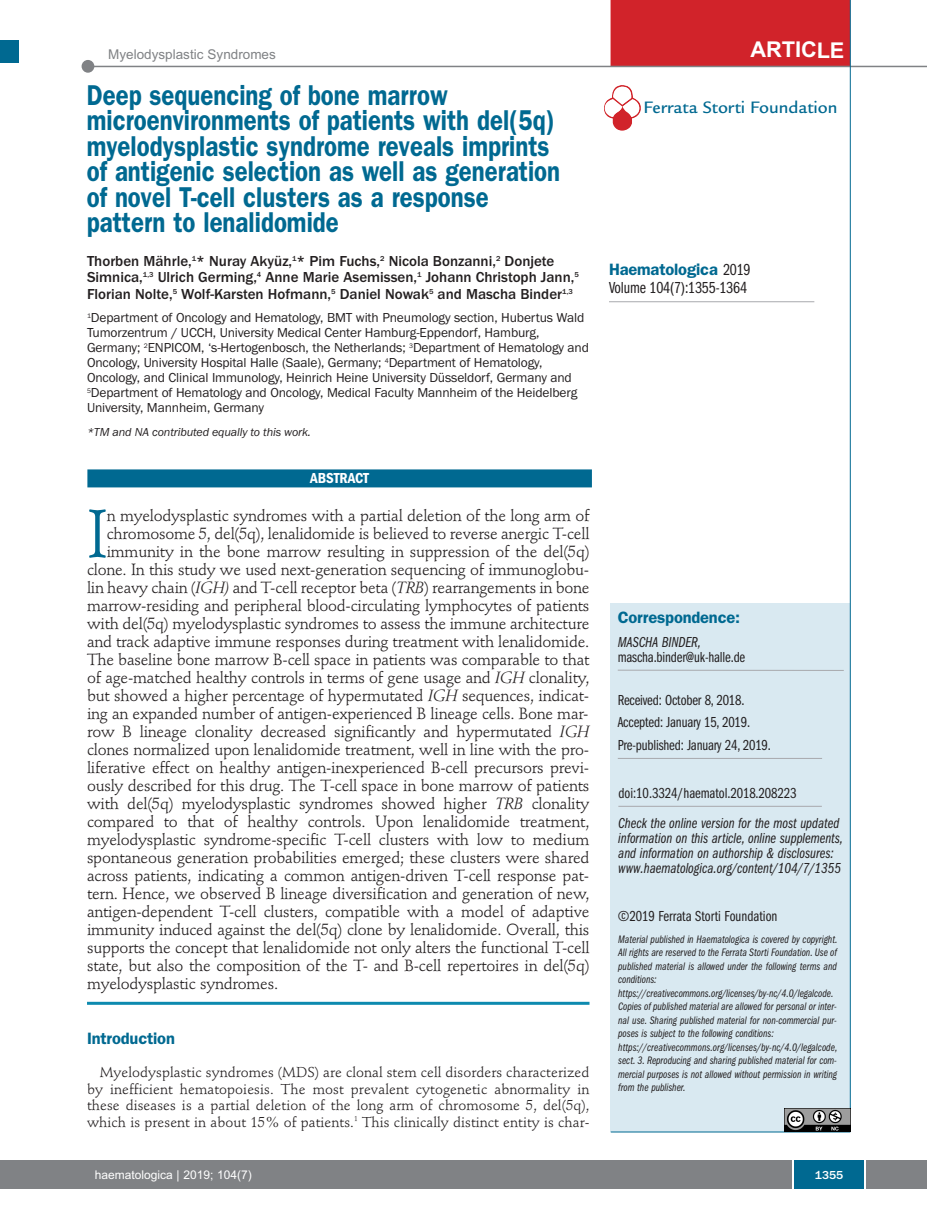
<style>
.page{position:relative;width:927px;height:1225px;background:#fff}
.page>*{position:absolute;margin:0;border:0;box-sizing:border-box;transform-origin:0 0}
.t1{font:66.45px "Stempel Schneidler";color:#006991}
.t2{font:600 28.8px/25.5px "Franklin Gothic";color:#006991;scale:.83 1}
.t3{font:700 21.75px "Arial";letter-spacing:-.01em;color:#fff}
.t4{font:500 18px "Legacy Sans";color:#006991}
.t5{font:600 16.5px "Franklin Gothic";letter-spacing:-.01em;color:#006991}
.t6{font:16.5px "Franklin Gothic Book Cmpr";letter-spacing:-.01em;color:#231f20}
.t7{font:16.05px "Stempel Schneidler";letter-spacing:-.015em;color:#231f20}
.t8{font:500 15px/16.5px "Franklin Gothic";color:#231f20}
.t9{font:15px/15px "Franklin Gothic Book Cmpr Ital";color:#231f20}
.t10{font:15px/22.5px "Franklin Gothic Book Cmpr";letter-spacing:-.01em;color:#231f20}
.t11{font:600 condensed 15px "Franklin Gothic";letter-spacing:-.005em;color:#fff}
.t12{font:14.25px/16.5px "Stempel Schneidler";letter-spacing:.005em;color:#231f20;text-align:justify}
.t13{font:13.5px/15px "Franklin Gothic";letter-spacing:-.01em;color:#231f20}
.t14{font:13.5px "Arial";color:#808285}
.t15{font:italic 12px "Franklin Gothic";letter-spacing:-.01em;color:#231f20}
.t16{font:12px "Arial";color:#fff}
.t17{font:500 12px "Franklin Gothic";color:#fff}
.t18{font:11.25px/13.5px "Franklin Gothic Book Cmpr Ital";color:#231f20}
.s1{font-style:italic}
.s2{font-family:"Franklin Gothic Book Cmpr";font-weight:400;color:#231f20}
</style>
<div class="page">
<div style="left:18px;top:1160px;width:909px;height:28px;background:#808285"></div>
<div style="left:794px;top:1160px;width:70px;height:28px;background:#006991"></div>
<hr style="left:792px;top:1160px;width:2px;height:28px;background:#fff">
<hr style="left:864px;top:1160px;width:2px;height:28px;background:#fff">
<div style="left:611px;top:603px;width:239px;height:529px;background:#d9e9f1"></div>
<hr style="left:618px;top:758px;width:204px;height:1px;background:#a8a9ad">
<hr style="left:618px;top:670px;width:226px;height:1px;background:#a8a9ad">
<hr style="left:611px;top:1131px;width:239px;height:1px;background:#006991">
<hr style="left:609px;top:301px;width:205px;height:1px;background:#a8a9ad">
<div style="left:611px;top:0;width:239px;height:67px;background:#d1232a"></div>
<hr style="left:87px;top:66px;width:840px;height:1px;background:#808285">
<div style="left:82px;top:60px;width:12px;height:13px;background:#808285;border-radius:50%"></div>
<hr style="left:618px;top:806px;width:204px;height:1px;background:#a8a9ad">
<hr style="left:850px;top:0;width:1px;height:1131px;background:#006991">
<img style="left:785px;top:1108px;width:65px;height:23px">
<img style="left:604px;top:85px;width:37px;height:46px">
<div style="left:0;top:40px;width:19px;height:22px;background:#006991"></div>
<div style="left:0;top:1160px;width:18px;height:28px;background:#808285"></div>
<hr style="left:87px;top:1001px;width:502px;height:3px;background:#0d8aaf">
<div style="left:87px;top:469px;width:505px;height:18px;background:#006991"></div>
<p class="t14" style="left:108px;top:47px;width:169px">Myelodysplastic Syndromes</p>
<h3 class="t3" style="left:751px;top:37px;width:95px">ARTICLE</h3>
<h2 class="t2" style="left:87px;top:85px;width:572px">Deep sequencing of bone marrow microenvironments of patients with del(5q) myelodysplastic syndrome reveals imprints of antigenic selection as well as generation of novel T-cell clusters as a response pattern to lenalidomide</h2>
<p class="t8" style="left:87px;top:252px;width:493px">Thorben Mährle,<sup>1</sup>* Nuray Akyüz,<sup>1</sup>* Pim Fuchs,<sup>2</sup> Nicola Bonzanni,<sup>2</sup> Donjete<br>Simnica,<sup>1,3</sup> Ulrich Germing,<sup>4</sup> Anne Marie Asemissen,<sup>1</sup> Johann Christoph Jann,<sup>5<br></sup>Florian Nolte,<sup>5</sup> Wolf-Karsten Hofmann,<sup>5</sup> Daniel Nowak<sup>5</sup> and Mascha Binder<sup>1,3</sup></p>
<p class="t13" style="left:87px;top:310px;width:504px"><sup>1</sup>Department of Oncology and Hematology, BMT with Pneumology section, Hubertus Wald Tumorzentrum / UCCH, University Medical Center Hamburg-Eppendorf, Hamburg, Germany; <sup>2</sup>ENPICOM, ‘s-Hertogenbosch, the Netherlands; <sup>3</sup>Department of Hematology and Oncology, University Hospital Halle (Saale), Germany; <sup>4</sup>Department of Hematology, Oncology, and Clinical Immunology, Heinrich Heine University Düsseldorf, Germany and <sup>5</sup>Department of Hematology and Oncology, Medical Faculty Mannheim of the Heidelberg University, Mannheim, Germany</p>
<p class="t15" style="left:87px;top:425px;width:225px">*TM and NA contributed equally to this work.</p>
<p class="t11" style="left:310px;top:473px;width:60px">ABSTRACT</p>
<h1 class="t1" style="left:87px;top:506px;width:22px">I</h1>
<p class="t7" style="left:107px;top:509px;width:484px">n myelodysplastic syndromes with a partial deletion of the long arm of</p>
<p class="t7" style="left:107px;top:527px;width:484px">chromosome 5, del(5q), lenalidomide is believed to reverse anergic T-cell</p>
<p class="t7" style="left:107px;top:545px;width:484px">immunity in the bone marrow resulting in suppression of the del(5q)</p>
<p class="t7" style="left:87px;top:563px;width:504px">clone. In this study we used next-generation sequencing of immunoglobu-</p>
<p class="t7" style="left:87px;top:581px;width:504px">lin heavy chain (<span class="s1">IGH)</span> and T-cell receptor beta (<span class="s1">TRB</span>) rearrangements in bone</p>
<p class="t7" style="left:87px;top:599px;width:504px">marrow-residing and peripheral blood-circulating lymphocytes of patients</p>
<p class="t7" style="left:87px;top:617px;width:504px">with del(5q) myelodysplastic syndromes to assess the immune architecture</p>
<p class="t7" style="left:87px;top:635px;width:504px">and track adaptive immune responses during treatment with lenalidomide.</p>
<p class="t7" style="left:87px;top:653px;width:504px">The baseline bone marrow B-cell space in patients was comparable to that</p>
<p class="t7" style="left:87px;top:671px;width:504px">of age-matched healthy controls in terms of gene usage and <span class="s1">IGH</span> clonality,</p>
<p class="t7" style="left:87px;top:689px;width:504px">but showed a higher percentage of hypermutated <span class="s1">IGH</span> sequences, indicat-</p>
<p class="t7" style="left:87px;top:707px;width:503px">ing an expanded number of antigen-experienced B lineage cells. Bone mar-</p>
<p class="t7" style="left:87px;top:725px;width:504px">row B lineage clonality decreased significantly and hypermutated <span class="s1">IGH</span></p>
<p class="t7" style="left:87px;top:743px;width:504px">clones normalized upon lenalidomide treatment, well in line with the pro-</p>
<p class="t7" style="left:87px;top:761px;width:504px">liferative effect on healthy antigen-inexperienced B-cell precursors previ-</p>
<p class="t7" style="left:87px;top:779px;width:504px">ously described for this drug. The T-cell space in bone marrow of patients</p>
<p class="t7" style="left:87px;top:797px;width:504px">with del(5q) myelodysplastic syndromes showed higher <span class="s1">TRB</span> clonality</p>
<p class="t7" style="left:87px;top:815px;width:504px">compared to that of healthy controls. Upon lenalidomide treatment,</p>
<p class="t7" style="left:87px;top:833px;width:504px">myelodysplastic syndrome-specific T-cell clusters with low to medium</p>
<p class="t7" style="left:87px;top:851px;width:504px">spontaneous generation probabilities emerged; these clusters were shared</p>
<p class="t7" style="left:87px;top:869px;width:504px">across patients, indicating a common antigen-driven T-cell response pat-</p>
<p class="t7" style="left:87px;top:887px;width:504px">tern. Hence, we observed B lineage diversification and generation of new,</p>
<p class="t7" style="left:87px;top:905px;width:504px">antigen-dependent T-cell clusters, compatible with a model of adaptive</p>
<p class="t7" style="left:87px;top:923px;width:504px">immunity induced against the del(5q) clone by lenalidomide. Overall, this</p>
<p class="t7" style="left:87px;top:941px;width:504px">supports the concept that lenalidomide not only alters the functional T-cell</p>
<p class="t7" style="left:87px;top:959px;width:504px">state, but also the composition of the T- and B-cell repertoires in del(5q)</p>
<p class="t7" style="left:87px;top:977px;width:193px">myelodysplastic syndromes.</p>
<p class="t5" style="left:87px;top:1032px;width:89px">Introduction</p>
<p class="t12" style="left:87px;top:1065px;width:504px;text-indent:13px">Myelodysplastic syndromes (MDS) are clonal stem cell disorders characterized by inefficient hematopoiesis. The most prevalent cytogenetic abnormality in these diseases is a partial deletion of the long arm of chromosome 5, del(5q), which is present in about 15% of patients.<sup>1</sup> This clinically distinct entity is char-</p>
<p class="t4" style="left:644px;top:101px;width:196px">Ferrata Storti Foundation</p>
<p class="t5" style="left:609px;top:264px;width:143px">Haematologica <span class="s2">2019</span></p>
<p class="t6" style="left:609px;top:282px;width:140px">Volume 104(7):1355-1364</p>
<p class="t5" style="left:618px;top:612px;width:124px">Correspondence:</p>
<p class="t9" style="left:618px;top:635px;width:85px">MASCHA BINDER,</p>
<p class="t10" style="left:618px;top:646px;width:129px">mascha.binder@uk-halle.de</p>
<p class="t10" style="left:618px;top:690px;width:155px">Received: October 8, 2018.<br>Accepted: January 15, 2019.<br>Pre-published: January 24, 2019.</p>
<p class="t10" style="left:618px;top:782px;width:180px">doi:10.3324/haematol.2018.208223</p>
<p class="t9" style="left:618px;top:817px;width:226px">Check the online version for the most updated information on this article, online supplements, and information on authorship &amp; disclosures: www.haematologica.org/content/104/7/1355</p>
<p class="t10" style="left:618px;top:906px;width:161px">©2019 Ferrata Storti Foundation</p>
<p class="t18" style="left:618px;top:933px;width:221px">Material published in Haematologica is covered by copyright.<br>All rights are reserved to the Ferrata Storti Foundation. Use of published material is allowed under the following terms and conditions: https://creativecommons.org/licenses/by-nc/4.0/legalcode.<br>Copies of published material are allowed for personal or inter&shy;nal use. Sharing published material for non-commercial pur&shy;poses is subject to the following conditions: https://creativecommons.org/licenses/by-nc/4.0/legalcode, sect. 3. Reproducing and sharing published material for com&shy;mercial purposes is not allowed without permission in writing from the publisher.</p>
<p class="t16" style="left:95px;top:1167px;width:158px">haematologica | 2019; 104(7)</p>
<p class="t17" style="left:815px;top:1167px;width:30px">1355</p>
</div>
